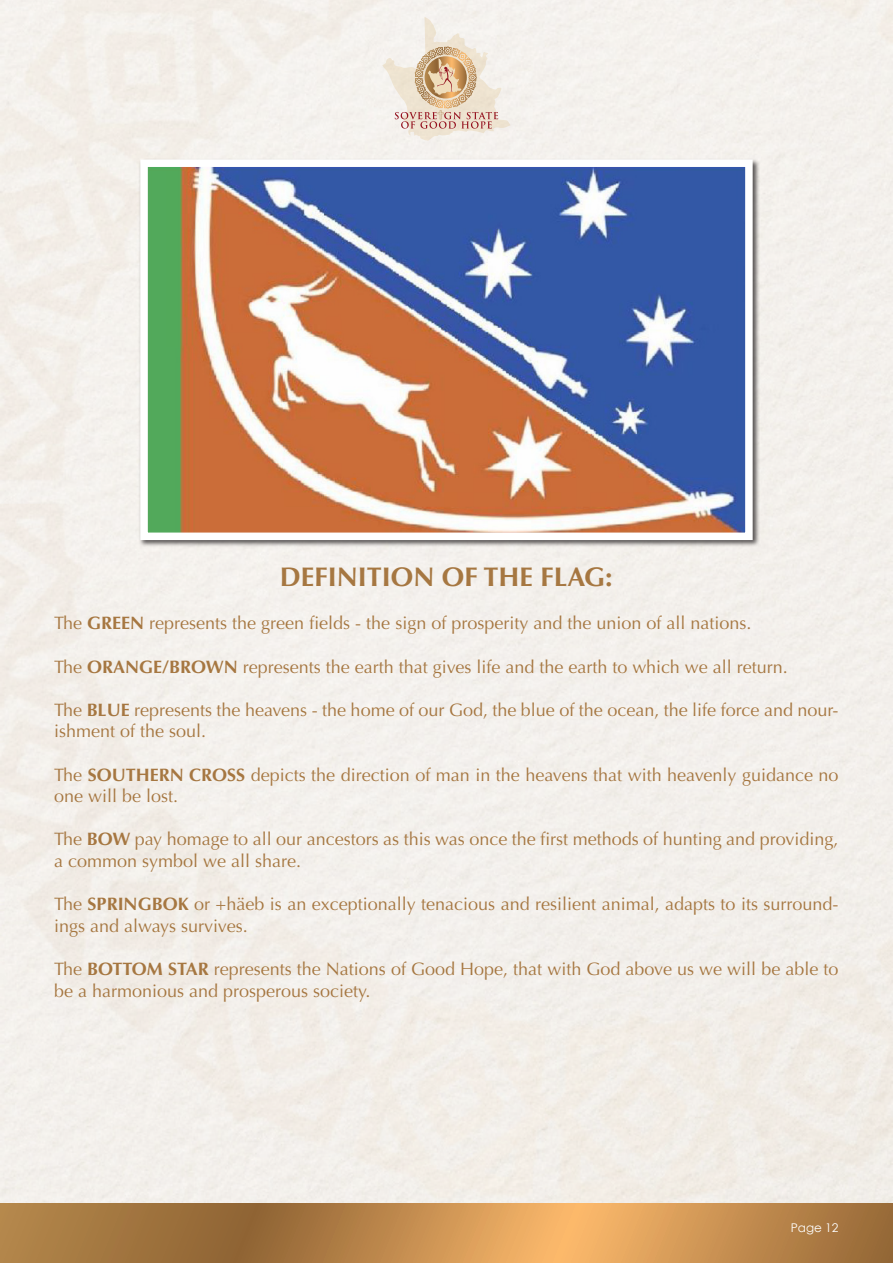
<style>
.page{position:relative;width:893px;height:1263px;background:#f3f0eb}
.page>*{position:absolute;margin:0;border:0;box-sizing:border-box;transform-origin:0 0}
.t1{font:700 27px "Optima";color:#a67741}
.t2{font:18px/21.6px "Optima";color:#a67741}
.t3{font:12px "Century Gothic";color:#fff}
.s1{font-weight:700}
</style>
<div class="page">
<svg style="left:1px;top:1203px;width:891px;height:60px;background:#bc884b"></svg>
<svg style="left:382px;top:17px;width:129px;height:124px"></svg>
<div style="left:139px;top:158px;width:621px;height:390px;background:#231f20;opacity:.75"></div>
<img style="left:149px;top:168px;width:595px;height:363px">
<div style="left:140px;top:159px;width:613px;height:381px;border:8px solid #fff"></div>
<p class="t1" style="left:280px;top:561px;width:334px">DEFINITION OF THE FLAG:</p>
<p class="t2" style="left:54px;top:613px;width:699px">The <span class="s1">GREEN</span> represents the green fields - the sign of prosperity and the union of all nations.</p>
<p class="t2" style="left:54px;top:656px;width:735px">The <span class="s1">ORANGE/BROWN</span> represents the earth that gives life and the earth to which we all return.</p>
<p class="t2" style="left:54px;top:699px;width:786px">The <span class="s1">BLUE</span> represents the heavens - the home of our God, the blue of the ocean, the life force and nour&shy;ishment of the soul.</p>
<p class="t2" style="left:54px;top:764px;width:786px">The <span class="s1">SOUTHERN CROSS</span> depicts the direction of man in the heavens that with heavenly guidance no one will be lost.</p>
<p class="t2" style="left:54px;top:829px;width:786px">The <span class="s1">BOW</span> pay homage to all our ancestors as this was once the first methods of hunting and providing, a common symbol we all share.</p>
<p class="t2" style="left:54px;top:893px;width:786px">The <span class="s1">SPRINGBOK</span> or +häeb is an exceptionally tenacious and resilient animal, adapts to its surround&shy;ings and always survives.</p>
<p class="t2" style="left:54px;top:958px;width:786px">The <span class="s1">BOTTOM STAR</span> represents the Nations of Good Hope, that with God above us we will be able to be a harmonious and prosperous society.</p>
<p class="t3" style="left:791px;top:1221px;width:49px">Page 12</p>
</div>
